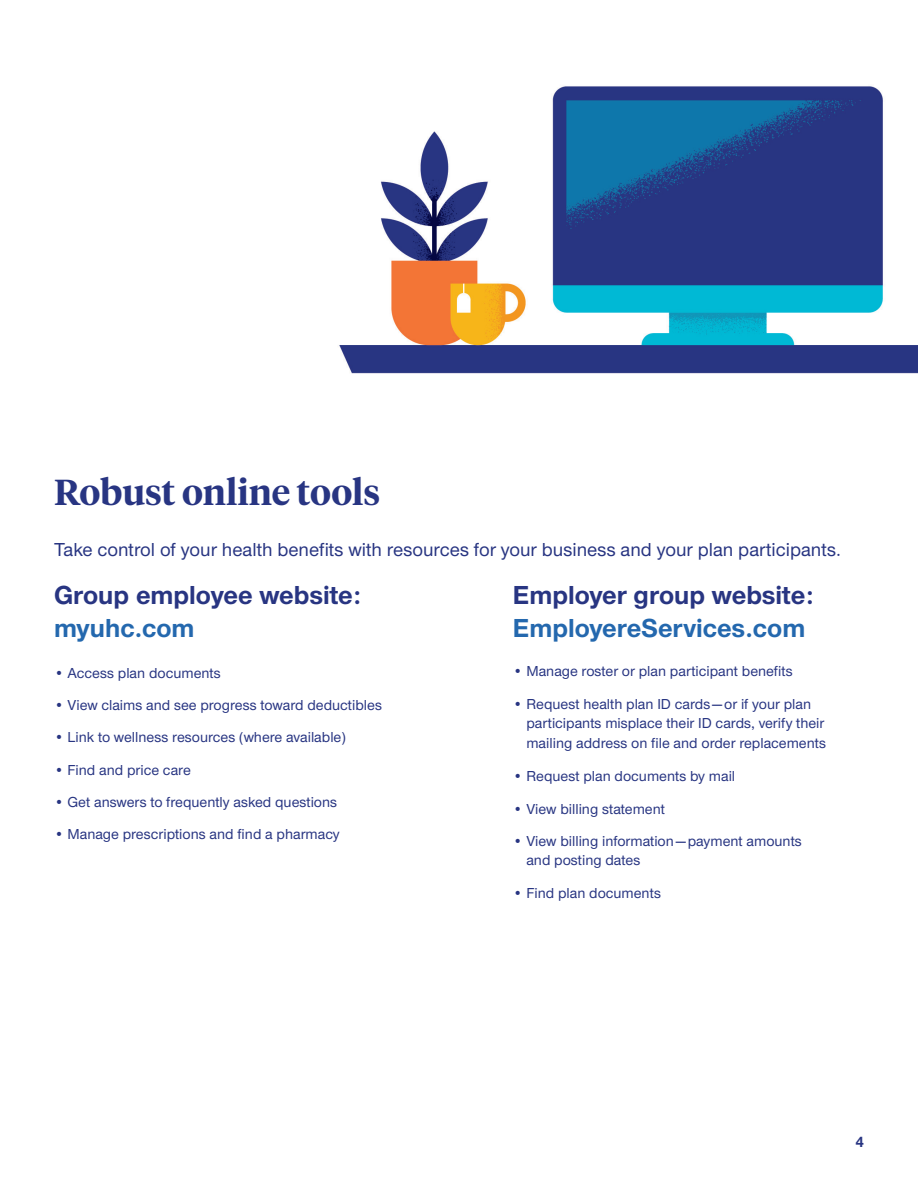
<style>
.page{position:relative;width:918px;height:1188px;background:#fff}
.page>*{position:absolute;margin:0;border:0;box-sizing:border-box;transform-origin:0 0}
.t1{font:600 36px "UHC Serif Headline";color:#283582}
.t2{font:700 27px "UHC Sans";color:#283582}
.t3{font:700 27px "UHC Sans";color:#2468ae}
.t4{font:500 19.5px "UHC Sans";color:#283582}
.t5{font:500 15px/19.5px "UHC Sans";color:#283582}
.t6{font:700 15px "UHC Sans";color:#283582}
</style>
<div class="page">
<img style="left:339px;top:86px;width:579px;height:288px">
<h1 class="t1" style="left:54px;top:467px;width:328px">Robust online tools</h1>
<h3 class="t4" style="left:54px;top:536px;width:788px">Take control of your health benefits with resources for your business and your plan participants.</h3>
<h2 class="t2" style="left:54px;top:577px;width:309px">Group employee website:</h2>
<h2 class="t3" style="left:54px;top:610px;width:142px">myuhc.com</h2>
<p class="t5" style="left:54px;top:663px;width:168px">• Access plan documents</p>
<p class="t5" style="left:54px;top:695px;width:329px">• View claims and see progress toward deductibles</p>
<p class="t5" style="left:54px;top:727px;width:293px">• Link to wellness resources (where available)</p>
<p class="t5" style="left:54px;top:759px;width:138px">• Find and price care</p>
<p class="t5" style="left:54px;top:792px;width:285px">• Get answers to frequently asked questions</p>
<p class="t5" style="left:54px;top:824px;width:287px">• Manage prescriptions and find a pharmacy</p>
<h2 class="t2" style="left:513px;top:577px;width:302px">Employer group website:</h2>
<h2 class="t3" style="left:513px;top:610px;width:294px">EmployereServices.com</h2>
<p class="t5" style="left:513px;top:661px;width:281px">• Manage roster or plan participant benefits</p>
<p class="t5" style="left:526px;top:693px;width:301px;text-indent:-14px">• Request health plan ID cards—or if your plan participants misplace their ID cards, verify their mailing address on file and order replacements</p>
<p class="t5" style="left:513px;top:766px;width:224px">• Request plan documents by mail</p>
<p class="t5" style="left:513px;top:798px;width:154px">• View billing statement</p>
<p class="t5" style="left:526px;top:831px;width:277px;text-indent:-14px">• View billing information—payment amounts and posting dates</p>
<p class="t5" style="left:513px;top:882px;width:150px">• Find plan documents</p>
<p class="t6" style="left:855px;top:1132px;width:10px">4</p>
</div>
